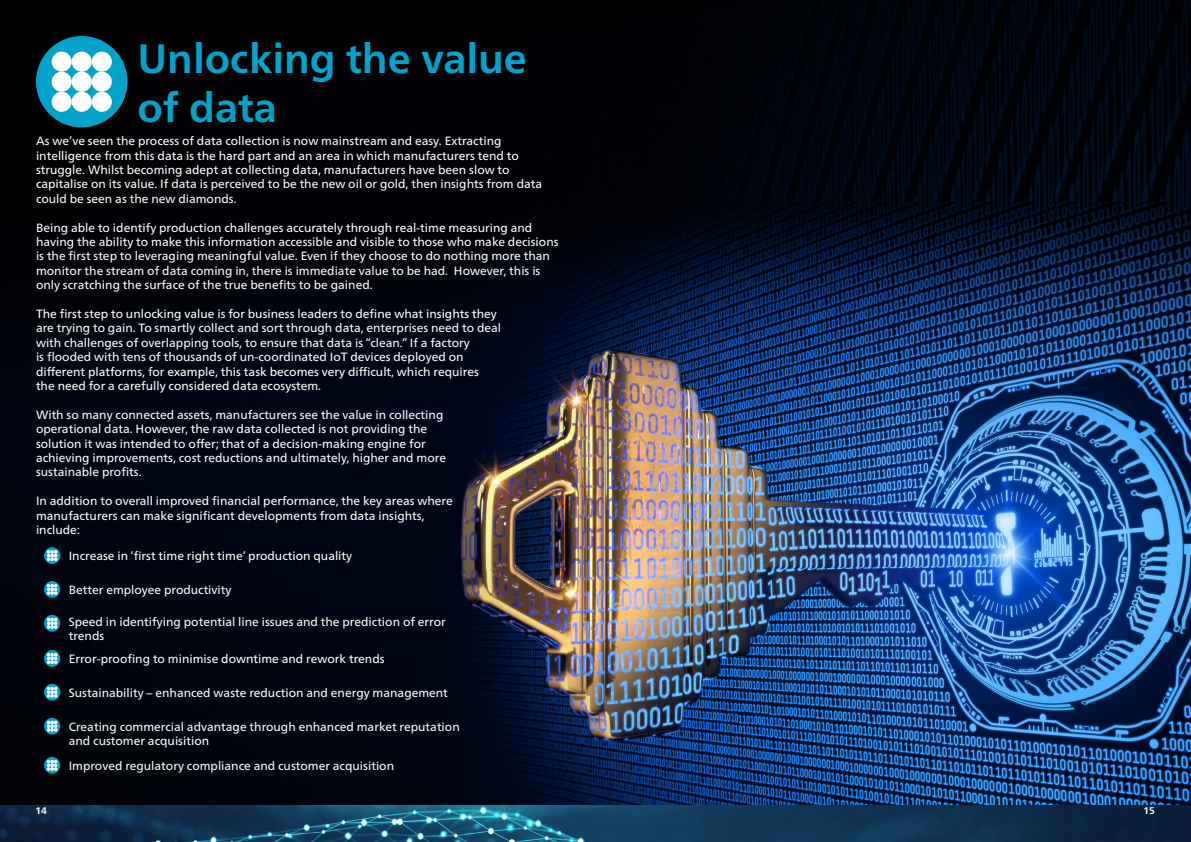
<style>
.page{position:relative;width:1191px;height:842px;background:#fff}
.page>*{position:absolute;margin:0;border:0;box-sizing:border-box;transform-origin:0 0}
.TOC_Marker{font:700 41px/49.2px "Neue Frutiger World";color:#00a4ca}
.General_text{font:12px/14.4px "Neue Frutiger World";color:#fff}
.t1{font:700 9.7px "Neue Frutiger World";color:#fff}
</style>
<div class="page">
<img style="left:0;top:0;width:1191px;height:805px">
<div style="left:36px;top:36px;width:91px;height:91px;background:#00a4ca;border-radius:50%"></div>
<div style="left:52px;top:52px;width:20px;height:20px;background:#fff;border-radius:50%"></div>
<div style="left:72px;top:52px;width:20px;height:20px;background:#fff;border-radius:50%"></div>
<div style="left:52px;top:72px;width:20px;height:20px;background:#fff;border-radius:50%"></div>
<div style="left:72px;top:72px;width:20px;height:20px;background:#fff;border-radius:50%"></div>
<div style="left:92px;top:52px;width:20px;height:20px;background:#fff;border-radius:50%"></div>
<div style="left:92px;top:72px;width:20px;height:20px;background:#fff;border-radius:50%"></div>
<div style="left:52px;top:92px;width:20px;height:20px;background:#fff;border-radius:50%"></div>
<div style="left:72px;top:92px;width:20px;height:20px;background:#fff;border-radius:50%"></div>
<div style="left:92px;top:92px;width:20px;height:20px;background:#fff;border-radius:50%"></div>
<svg style="left:44px;top:547px;width:16px;height:17px"></svg>
<svg style="left:47px;top:550px;width:10px;height:11px"></svg>
<svg style="left:44px;top:581px;width:16px;height:17px"></svg>
<svg style="left:47px;top:584px;width:10px;height:11px"></svg>
<svg style="left:44px;top:615px;width:16px;height:17px"></svg>
<svg style="left:47px;top:618px;width:10px;height:11px"></svg>
<svg style="left:44px;top:650px;width:16px;height:17px"></svg>
<svg style="left:47px;top:653px;width:10px;height:11px"></svg>
<svg style="left:44px;top:718px;width:16px;height:17px"></svg>
<svg style="left:47px;top:721px;width:10px;height:11px"></svg>
<svg style="left:44px;top:684px;width:16px;height:17px"></svg>
<svg style="left:47px;top:687px;width:10px;height:11px"></svg>
<svg style="left:44px;top:757px;width:16px;height:17px"></svg>
<svg style="left:47px;top:760px;width:10px;height:11px"></svg>
<img style="left:0;top:805px;width:1191px;height:37px">
<p class="TOC_Marker" style="left:137px;top:33px;width:391px">Unlocking the value of data</p>
<p class="General_text" style="left:36px;top:134px;width:507px">As we’ve seen the process of data collection is now mainstream and easy. Extracting intelligence from this data is the hard part and an area in which manufacturers tend to struggle. Whilst becoming adept at collecting data, manufacturers have been slow to capitalise on its value. If data is perceived to be the new oil or gold, then insights from data could be seen as the new diamonds.</p>
<p class="General_text" style="left:36px;top:220px;width:524px">Being able to identify production challenges accurately through real-time measuring and having the ability to make this information accessible and visible to those who make decisions is the first step to leveraging meaningful value. Even if they choose to do nothing more than monitor the stream of data coming in, there is immediate value to be had. However, this is only scratching the surface of the true benefits to be gained.</p>
<p class="General_text" style="left:36px;top:307px;width:467px">The first step to unlocking value is for business leaders to define what insights they are trying to gain. To smartly collect and sort through data, enterprises need to deal with challenges of overlapping tools, to ensure that data is “clean.” If a factory<br>is flooded with tens of thousands of un-coordinated IoT devices deployed on different platforms, for example, this task becomes very difficult, which requires<br>the need for a carefully considered data ecosystem.</p>
<p class="General_text" style="left:36px;top:408px;width:411px">With so many connected assets, manufacturers see the value in collecting operational data. However, the raw data collected is not providing the solution it was intended to offer; that of a decision-making engine for achieving improvements, cost reductions and ultimately, higher and more sustainable profits.</p>
<p class="General_text" style="left:36px;top:494px;width:418px">In addition to overall improved financial performance, the key areas where manufacturers can make significant developments from data insights, include:</p>
<p class="General_text" style="left:69px;top:549px;width:285px">Increase in ‘first time right time’ production quality</p>
<p class="General_text" style="left:69px;top:583px;width:164px">Better employee productivity</p>
<p class="General_text" style="left:69px;top:615px;width:378px">Speed in identifying potential line issues and the prediction of error trends</p>
<p class="General_text" style="left:69px;top:652px;width:317px">Error-proofing to minimise downtime and rework trends</p>
<p class="General_text" style="left:69px;top:686px;width:381px">Sustainability – enhanced waste reduction and energy management</p>
<p class="General_text" style="left:69px;top:719px;width:392px">Creating commercial advantage through enhanced market reputation and customer acquisition</p>
<p class="General_text" style="left:69px;top:759px;width:327px">Improved regulatory compliance and customer acquisition</p>
<p class="t1" style="left:35px;top:802px;width:13px">14</p>
<p class="t1" style="left:1143px;top:802px;width:13px">15</p>
<p class="t1" style="left:36px;top:804px;width:13px">14</p>
<p class="t1" style="left:1143px;top:804px;width:13px">15</p>
</div>
